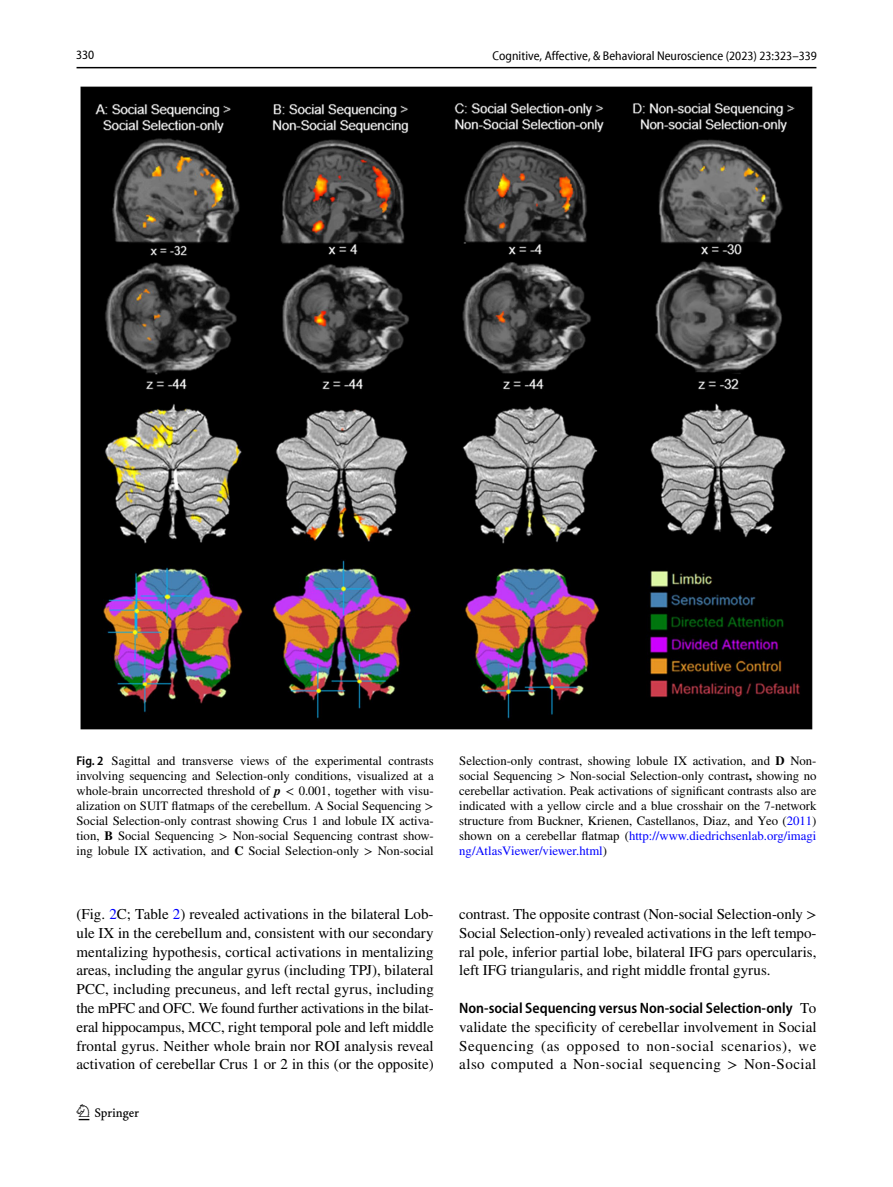
<style>
.page{position:relative;width:893px;height:1187px;background:#fff}
.page>*{position:absolute;margin:0;border:0;box-sizing:border-box;transform-origin:0 0}
.t1{font:22.5px "Springnew Regular 2";color:#000}
.t2{font:15px/18.8px "STIX";color:#000;text-align:justify}
.t3{font:600 semi-condensed 15px "Myriad Pro";color:#000}
.t4{font:12.75px/15px "STIX";color:#000;text-align:justify}
.t5{font:semi-condensed 12.75px "Myriad Pro Unic";color:#000}
.t6{font:12.75px "Myriad Pro Semi Cn 3";color:#000}
.s1{font-family:"Myriad Pro";font-weight:600;font-stretch:semi-condensed}
.s2{font-weight:700;font-style:italic}
.s3{font-weight:700}
.s4{color:#00f}
.s5{font-family:"STIX";font-weight:400;font-stretch:normal}
</style>
<div class="page">
<hr style="left:77px;top:67px;width:739px;height:1px;background:#000">
<img style="left:81px;top:87px;width:731px;height:642px">
<p class="t6" style="left:76px;top:48px;width:20px">330</p>
<p class="t5" style="left:493px;top:51px;width:326px">Cognitive, Affective, &amp; Behavioral Neuroscience (2023) 23:323–339</p>
<p class="t4" style="left:77px;top:754px;width:359px"><span class="s1">Fig. 2</span> Sagittal and transverse views of the experimental contrasts involving sequencing and Selection-only conditions, visualized at a whole-brain uncorrected threshold of <span class="s2">p</span> &lt; 0.001, together with visu‑ alization on SUIT flatmaps of the cerebellum. A Social Sequencing &gt; Social Selection-only contrast showing Crus 1 and lobule IX activa‑ tion, <span class="s3">B</span> Social Sequencing &gt; Non-social Sequencing contrast show‑ ing lobule IX activation, and <span class="s3">C</span> Social Selection-only &gt; Non-social</p>
<p class="t4" style="left:459px;top:754px;width:359px">Selection-only contrast, showing lobule IX activation, and <span class="s3">D</span> Non&shy;social Sequencing &gt; Non-social Selection-only contrast<span class="s3">,</span> showing no cerebellar activation. Peak activations of significant contrasts also are indicated with a yellow circle and a blue crosshair on the 7-network structure from Buckner, Krienen, Castellanos, Diaz, and Yeo (<span class="s4">2011</span>) shown on a cerebellar flatmap (<span class="s4">http://www.diedrichsenlab.org/imagi ng/AtlasViewer/viewer.html</span>)</p>
<p class="t2" style="left:77px;top:905px;width:359px">(Fig. <span class="s4">2</span>C; Table <span class="s4">2</span>) revealed activations in the bilateral Lob‑ ule IX in the cerebellum and, consistent with our secondary mentalizing hypothesis, cortical activations in mentalizing areas, including the angular gyrus (including TPJ), bilateral PCC, including precuneus, and left rectal gyrus, including the mPFC and OFC. We found further activations in the bilat‑ eral hippocampus, MCC, right temporal pole and left middle frontal gyrus. Neither whole brain nor ROI analysis reveal activation of cerebellar Crus 1 or 2 in this (or the opposite)</p>
<p class="t2" style="left:459px;top:905px;width:359px">contrast. The opposite contrast (Non-social Selection-only &gt; Social Selection-only) revealed activations in the left tempo‑ ral pole, inferior partial lobe, bilateral IFG pars opercularis, left IFG triangularis, and right middle frontal gyrus.</p>
<p class="t3" style="left:459px;top:999px;width:358px">Non‑social Sequencing versus Non‑social Selection‑only <span class="s5">To</span></p>
<p class="t2" style="left:459px;top:1018px;width:359px">validate the specificity of cerebellar involvement in Social Sequencing (as opposed to non-social scenarios), we also computed a Non-social sequencing &gt; Non-Social</p>
<h1 class="t1" style="left:79px;top:1104px;width:62px">1 3</h1>
</div>
